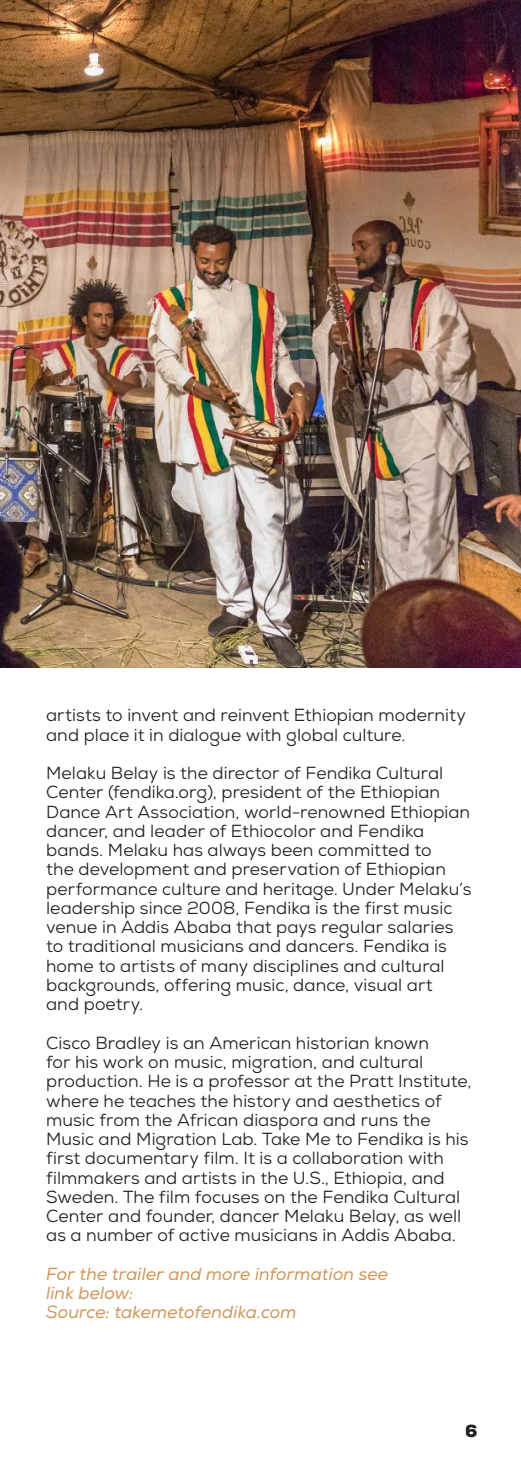
<style>
.page{position:relative;width:521px;height:1474px;background:#fff}
.page>*{position:absolute;margin:0;border:0;box-sizing:border-box;transform-origin:0 0}
.t1{font:17.5px/19.2px "Nexa";letter-spacing:.005em;color:#231f20}
.t2{font:italic 17.5px/19.2px "Nexa";letter-spacing:.005em;color:#d09657}
.t3{font:900 17.5px "Nexa";color:#231f20}
</style>
<div class="page">
<img style="left:0;top:0;width:520px;height:667px">
<p class="t1" style="left:46px;top:705px;width:421px">artists to invent and reinvent Ethiopian modernity and place it in dialogue with global culture.</p>
<p class="t1" style="left:46px;top:763px;width:427px">Melaku Belay is the director of Fendika Cultural Center (fendika.org), president of the Ethiopian Dance Art Association, world-renowned Ethiopian dancer, and leader of Ethiocolor and Fendika bands. Melaku has always been committed to<br>the development and preservation of Ethiopian performance culture and heritage. Under Melaku’s leadership since 2008, Fendika is the first music venue in Addis Ababa that pays regular salaries to traditional musicians and dancers. Fendika is home to artists of many disciplines and cultural backgrounds, offering music, dance, visual art<br>and poetry.</p>
<p class="t1" style="left:46px;top:1033px;width:427px">Cisco Bradley is an American historian known<br>for his work on music, migration, and cultural production. He is a professor at the Pratt Institute, where he teaches the history and aesthetics of music from the African diaspora and runs the Music and Migration Lab. Take Me to Fendika is his first documentary film. It is a collaboration with filmmakers and artists in the U.S., Ethiopia, and Sweden. The film focuses on the Fendika Cultural Center and founder, dancer Melaku Belay, as well as a number of active musicians in Addis Ababa.</p>
<p class="t2" style="left:46px;top:1264px;width:343px">For the trailer and more information see link below:<br>Source: takemetofendika.com</p>
<p class="t3" style="left:465px;top:1419px;width:14px">6</p>
</div>
